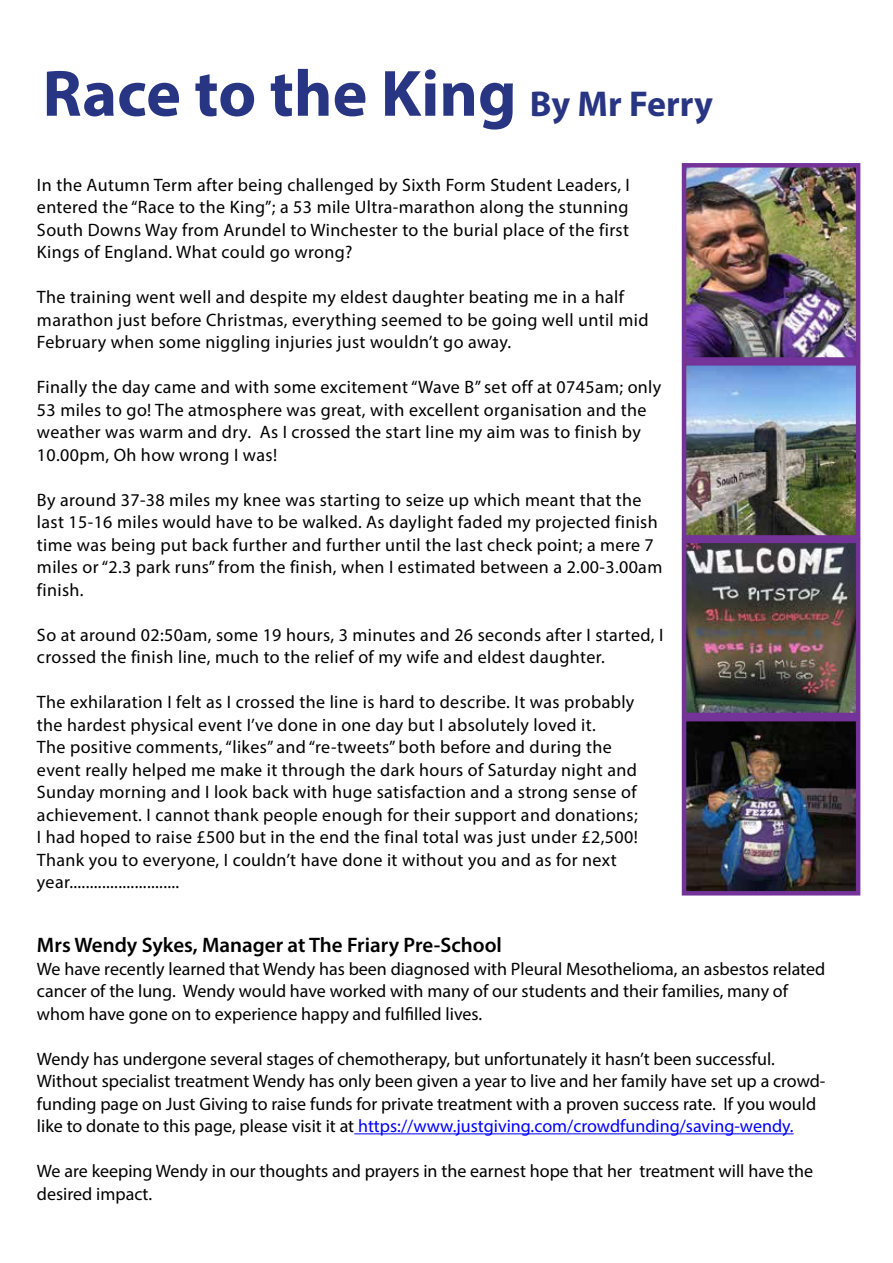
<style>
.page{position:relative;width:893px;height:1263px;background:#fff}
.page>*{position:absolute;margin:0;border:0;box-sizing:border-box;transform-origin:0 0}
.t1{font:700 66px "Myriad Pro";color:#283583}
.t2{font:600 21px "Myriad Pro";color:#000}
.t3{font:18px/22.5px "Myriad Pro";letter-spacing:.02em;color:#000}
.t4{font:18px/22.5px "Myriad Pro";color:#000}
.s1{font-size:36px}
.s2{color:#00f}
</style>
<div class="page">
<img style="left:687px;top:168px;width:168px;height:189px">
<div style="left:682px;top:163px;width:178px;height:199px;border:4px solid #743399"></div>
<img style="left:687px;top:366px;width:168px;height:169px">
<div style="left:682px;top:361px;width:178px;height:179px;border:4px solid #743399"></div>
<hr style="left:354px;top:1133px;width:440px;height:1px;background:#00f">
<img style="left:687px;top:722px;width:168px;height:168px">
<div style="left:682px;top:717px;width:178px;height:178px;border:4px solid #743399"></div>
<img style="left:687px;top:544px;width:168px;height:168px">
<div style="left:682px;top:539px;width:178px;height:178px;border:4px solid #743399"></div>
<h1 class="t1" style="left:43px;top:50px;width:672px">Race to the King <span class="s1">By Mr Ferry</span></h1>
<p class="t3" style="left:37px;top:173px;width:594px;text-align:justify">In the Autumn Term after being challenged by Sixth Form Student Leaders, I entered the “Race to the King”; a 53 mile Ultra-marathon along the stunning South Downs Way from Arundel to Winchester to the burial place of the first Kings of England. What could go wrong?</p>
<p class="t3" style="left:37px;top:286px;width:613px">The training went well and despite my eldest daughter beating me in a half marathon just before Christmas, everything seemed to be going well until mid<br>February when some niggling injuries just wouldn’t go away.</p>
<p class="t3" style="left:37px;top:376px;width:626px">Finally the day came and with some excitement “Wave B” set off at 0745am; only 53 miles to go! The atmosphere was great, with excellent organisation and the weather was warm and dry. As I crossed the start line my aim was to finish by 10.00pm, Oh how wrong I was!</p>
<p class="t3" style="left:37px;top:488px;width:627px">By around 37-38 miles my knee was starting to seize up which meant that the last 15-16 miles would have to be walked. As daylight faded my projected finish time was being put back further and further until the last check point; a mere 7 miles or “2.3 park runs” from the finish, when I estimated between a 2.00-3.00am finish.</p>
<p class="t3" style="left:37px;top:623px;width:628px">So at around 02:50am, some 19 hours, 3 minutes and 26 seconds after I started, I crossed the finish line, much to the relief of my wife and eldest daughter.</p>
<p class="t3" style="left:37px;top:691px;width:602px">The exhilaration I felt as I crossed the line is hard to describe. It was probably the hardest physical event I’ve done in one day but I absolutely loved it.<br>The positive comments, “likes” and “re-tweets” both before and during the event really helped me make it through the dark hours of Saturday night and Sunday morning and I look back with huge satisfaction and a strong sense of achievement. I cannot thank people enough for their support and donations; I had hoped to raise £500 but in the end the final total was just under £2,500!<br>Thank you to everyone, I couldn’t have done it without you and as for next year...........................</p>
<p class="t2" style="left:37px;top:932px;width:466px">Mrs Wendy Sykes, Manager at The Friary Pre-School</p>
<p class="t4" style="left:37px;top:957px;width:790px">We have recently learned that Wendy has been diagnosed with Pleural Mesothelioma, an asbestos related cancer of the lung. Wendy would have worked with many of our students and their families, many of whom have gone on to experience happy and fulfilled lives.</p>
<p class="t4" style="left:37px;top:1047px;width:790px">Wendy has undergone several stages of chemotherapy, but unfortunately it hasn’t been successful.<br>Without specialist treatment Wendy has only been given a year to live and her family have set up a crowd&shy;funding page on Just Giving to raise funds for private treatment with a proven success rate. If you would like to donate to this page, please visit it at <span class="s2">https://www.justgiving.com/crowdfunding/saving-wendy.</span></p>
<p class="t4" style="left:37px;top:1159px;width:778px">We are keeping Wendy in our thoughts and prayers in the earnest hope that her treatment will have the desired impact.</p>
</div>
